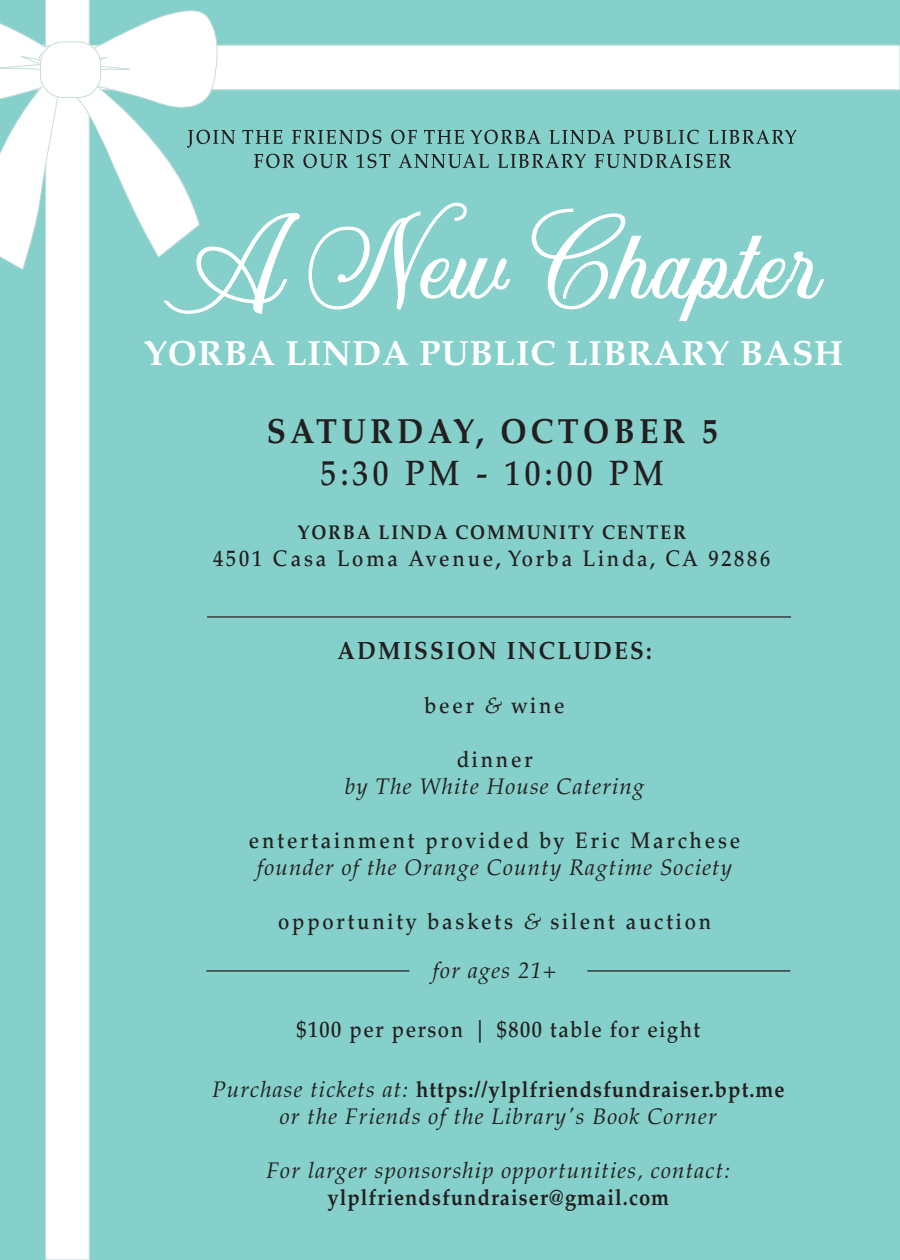
<style>
.page{position:relative;width:900px;height:1260px;background:#85d0cb}
.page>*{position:absolute;margin:0;border:0;box-sizing:border-box;transform-origin:0 0}
.t1{font:72.5px "Khatija Calligraphy";letter-spacing:.025em;color:#fff}
.t2{font:35px "Palatino Bold Os F";letter-spacing:.025em;color:#fff}
.t3{font:700 35px "Palatino";letter-spacing:.135em;color:#231f20;scale:.9 1}
.t4{font:500 35px "Palatino";letter-spacing:.135em;color:#231f20;scale:.9 1}
.t5{font:700 25px "Palatino";letter-spacing:.1em;color:#231f20;scale:.9 1}
.t6{font:italic 22.5px/27px "Palatino";letter-spacing:.05em;color:#231f20;text-align:center}
.t7{font:500 22.5px "Palatino";letter-spacing:.14em;color:#231f20;scale:.9 1}
.t8{font:500 22.5px "Palatino";letter-spacing:.075em;color:#231f20;scale:.9 1}
.t9{font:700 22.5px "Palatino";letter-spacing:.05em;color:#231f20;scale:.9 1}
.t10{font:700 20px "Palatino";letter-spacing:.1em;color:#231f20;scale:.9 1}
.s1{font-weight:400;font-style:italic}
.s2{font-weight:700;font-style:normal}
</style>
<div class="page">
<div style="left:218px;top:45px;width:682px;height:45px;background:#fff"></div>
<svg style="left:45px;top:0;width:45px;height:1260px;background:#fbfdfc"></svg>
<svg style="left:218px;top:130px;width:17px;height:15px"></svg>
<svg style="left:242px;top:130px;width:40px;height:14px"></svg>
<svg style="left:292px;top:130px;width:89px;height:14px"></svg>
<svg style="left:391px;top:130px;width:26px;height:14px"></svg>
<svg style="left:424px;top:130px;width:40px;height:14px"></svg>
<svg style="left:470px;top:130px;width:71px;height:14px"></svg>
<svg style="left:549px;top:130px;width:66px;height:14px"></svg>
<svg style="left:624px;top:130px;width:75px;height:14px"></svg>
<svg style="left:708px;top:130px;width:89px;height:14px"></svg>
<svg style="left:254px;top:154px;width:41px;height:14px"></svg>
<svg style="left:303px;top:154px;width:45px;height:14px"></svg>
<svg style="left:357px;top:154px;width:33px;height:14px"></svg>
<svg style="left:399px;top:154px;width:90px;height:14px"></svg>
<svg style="left:498px;top:154px;width:88px;height:14px"></svg>
<svg style="left:595px;top:154px;width:136px;height:14px"></svg>
<svg style="left:163px;top:202px;width:348px;height:112px"></svg>
<svg style="left:531px;top:208px;width:294px;height:114px"></svg>
<hr style="left:207px;top:616px;width:584px;height:2px;background:#231f20">
<hr style="left:206px;top:970px;width:203px;height:2px;background:#231f20">
<hr style="left:587px;top:970px;width:203px;height:2px;background:#231f20">
<svg style="left:0;top:2px;width:218px;height:268px"></svg>
<div style="left:41px;top:42px;width:60px;height:55px;background:#fff;border-radius:22px"></div>
<div style="left:40px;top:42px;width:61px;height:56px;border:1px solid #c5dedb;border-radius:22px"></div>
<h1 class="t1" style="left:165px;top:230px;width:658px">A New Chapter</h1>
<h2 class="t2" style="left:144px;top:333px;width:701px">YORBA LINDA PUBLIC LIBRARY BASH</h2>
<h2 class="t3" style="left:267px;top:410px;width:502px">SATURDAY, OCTOBER 5</h2>
<h2 class="t4" style="left:321px;top:452px;width:382px">5:30 PM - 10:00 PM</h2>
<p class="t10" style="left:298px;top:521px;width:433px">YORBA LINDA COMMUNITY CENTER</p>
<p class="t7" style="left:213px;top:546px;width:620px">4501 Casa Loma Avenue, Yorba Linda, CA 92886</p>
<p class="t5" style="left:338px;top:636px;width:351px">ADMISSION INCLUDES:</p>
<p class="t7" style="left:424px;top:692px;width:157px">beer <span class="s1">&amp;</span> wine</p>
<p class="t7" style="left:457px;top:746px;width:86px">dinner</p>
<p class="t6" style="left:345px;top:773px;width:301px">by The White House Catering</p>
<p class="t7" style="left:249px;top:827px;width:547px">entertainment provided by Eric Marchese</p>
<p class="t6" style="left:257px;top:854px;width:477px">founder of the Orange County Ragtime Society</p>
<p class="t7" style="left:278px;top:908px;width:483px">opportunity baskets <span class="s1">&amp;</span> silent auction</p>
<p class="t6" style="left:433px;top:958px;width:125px">for ages 21+</p>
<p class="t8" style="left:296px;top:1016px;width:450px">$100 per person | $800 table for eight</p>
<p class="t6" style="left:212px;top:1076px;width:574px">Purchase tickets at: <span class="s2">https://ylplfriendsfundraiser.bpt.me </span>or the Friends of the Library's Book Corner</p>
<p class="t6" style="left:267px;top:1157px;width:465px">For larger sponsorship opportunities, contact:</p>
<p class="t9" style="left:327px;top:1184px;width:381px">ylplfriendsfundraiser@gmail.com</p>
</div>
